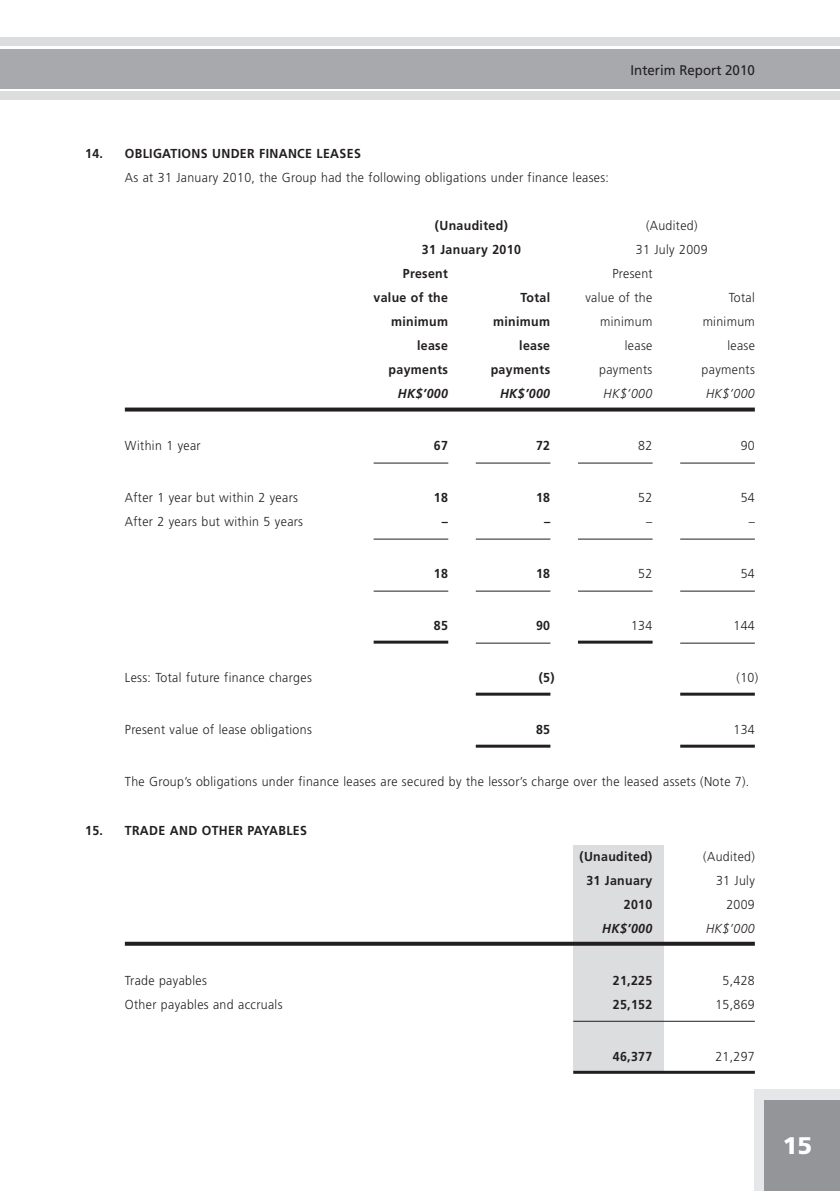
<style>
.page{position:relative;width:840px;height:1191px;background:#fff}
.page>*{position:absolute;margin:0;border:0;box-sizing:border-box;transform-origin:0 0}
.t1{font:900 24px "Frutiger LT Std";color:#fff}
.t2{font:14px "Frutiger LT Std";color:#231f20;scale:.95 1}
.t3{font:300 13px "Frutiger LT Std";letter-spacing:.03em;color:#231f20;scale:.95 1}
.t4{font:700 13px "Frutiger LT Std";letter-spacing:.03em;color:#231f20;scale:.95 1}
.t5{font:italic 700 13px "Frutiger LT Std";letter-spacing:.03em;color:#231f20;scale:.95 1}
.t6{font:italic 300 13px "Frutiger LT Std";letter-spacing:.03em;color:#231f20;scale:.95 1}
</style>
<div class="page">
<div style="left:754px;top:1089px;width:85px;height:101px;background:#e6e7e9"></div>
<div style="left:0;top:38px;width:839px;height:8px;background:#dcdddf"></div>
<div style="left:0;top:91px;width:839px;height:8px;background:#dcdddf"></div>
<div style="left:764px;top:1100px;width:75px;height:90px;background:#939598"></div>
<div style="left:0;top:49px;width:839px;height:39px;background:#a8a9ad"></div>
<svg style="left:125px;top:407px;width:629px;height:4px;background:#413d3e"></svg>
<hr style="left:373px;top:462px;width:75px;height:1px;background:#231f20">
<hr style="left:475px;top:462px;width:75px;height:1px;background:#231f20">
<hr style="left:577px;top:462px;width:75px;height:1px;background:#231f20">
<hr style="left:679px;top:462px;width:75px;height:1px;background:#231f20">
<hr style="left:373px;top:538px;width:75px;height:1px;background:#231f20">
<hr style="left:475px;top:538px;width:75px;height:1px;background:#231f20">
<hr style="left:577px;top:538px;width:75px;height:1px;background:#231f20">
<hr style="left:679px;top:538px;width:75px;height:1px;background:#231f20">
<hr style="left:373px;top:590px;width:75px;height:1px;background:#231f20">
<hr style="left:475px;top:590px;width:75px;height:1px;background:#231f20">
<hr style="left:577px;top:590px;width:75px;height:1px;background:#231f20">
<hr style="left:679px;top:590px;width:75px;height:1px;background:#231f20">
<hr style="left:373px;top:640px;width:75px;height:3px;background:#231f20">
<hr style="left:475px;top:642px;width:75px;height:1px;background:#231f20">
<hr style="left:577px;top:640px;width:75px;height:3px;background:#231f20">
<hr style="left:679px;top:642px;width:75px;height:1px;background:#231f20">
<hr style="left:475px;top:692px;width:75px;height:3px;background:#231f20">
<hr style="left:679px;top:692px;width:75px;height:3px;background:#231f20">
<hr style="left:475px;top:744px;width:75px;height:3px;background:#231f20">
<hr style="left:679px;top:744px;width:75px;height:3px;background:#231f20">
<div style="left:573px;top:845px;width:90px;height:227px;background:#dcdddf"></div>
<svg style="left:125px;top:941px;width:629px;height:4px;background:#4b4848"></svg>
<hr style="left:573px;top:1020px;width:181px;height:1px;background:#231f20">
<hr style="left:573px;top:1070px;width:181px;height:3px;background:#231f20">
<p class="t2" style="left:630px;top:62px;width:132px">Interim Report 2010</p>
<p class="t4" style="left:85px;top:146px;width:291px">14. OBLIGATIONS UNDER FINANCE LEASES</p>
<p class="t3" style="left:125px;top:170px;width:511px">As at 31 January 2010, the Group had the following obligations under finance leases:</p>
<p class="t4" style="left:435px;top:218px;width:78px">(Unaudited)</p>
<p class="t3" style="left:645px;top:218px;width:56px">(Audited)</p>
<p class="t4" style="left:421px;top:242px;width:106px">31 January 2010</p>
<p class="t3" style="left:635px;top:242px;width:77px">31 July 2009</p>
<p class="t4" style="left:402px;top:266px;width:49px">Present</p>
<p class="t3" style="left:612px;top:266px;width:44px">Present</p>
<p class="t4" style="left:373px;top:290px;width:80px">value of the</p>
<p class="t4" style="left:520px;top:290px;width:33px">Total</p>
<p class="t3" style="left:585px;top:290px;width:72px">value of the</p>
<p class="t3" style="left:728px;top:290px;width:29px">Total</p>
<p class="t4" style="left:391px;top:314px;width:61px">minimum</p>
<p class="t4" style="left:493px;top:314px;width:61px">minimum</p>
<p class="t3" style="left:599px;top:314px;width:56px">minimum</p>
<p class="t3" style="left:702px;top:314px;width:56px">minimum</p>
<p class="t4" style="left:417px;top:338px;width:34px">lease</p>
<p class="t4" style="left:519px;top:338px;width:34px">lease</p>
<p class="t3" style="left:624px;top:338px;width:30px">lease</p>
<p class="t3" style="left:727px;top:338px;width:30px">lease</p>
<p class="t4" style="left:388px;top:362px;width:64px">payments</p>
<p class="t4" style="left:490px;top:362px;width:64px">payments</p>
<p class="t3" style="left:598px;top:362px;width:57px">payments</p>
<p class="t3" style="left:701px;top:362px;width:57px">payments</p>
<p class="t5" style="left:397px;top:386px;width:54px">HK$’000</p>
<p class="t5" style="left:499px;top:386px;width:54px">HK$’000</p>
<p class="t6" style="left:603px;top:386px;width:53px">HK$’000</p>
<p class="t6" style="left:705px;top:386px;width:53px">HK$’000</p>
<p class="t3" style="left:125px;top:438px;width:81px">Within 1 year</p>
<p class="t4" style="left:433px;top:438px;width:16px">67</p>
<p class="t4" style="left:536px;top:438px;width:16px">72</p>
<p class="t3" style="left:638px;top:438px;width:16px">82</p>
<p class="t3" style="left:740px;top:438px;width:16px">90</p>
<p class="t3" style="left:125px;top:490px;width:184px">After 1 year but within 2 years</p>
<p class="t4" style="left:433px;top:490px;width:16px">18</p>
<p class="t4" style="left:536px;top:490px;width:16px">18</p>
<p class="t3" style="left:638px;top:490px;width:16px">52</p>
<p class="t3" style="left:740px;top:490px;width:16px">54</p>
<p class="t3" style="left:125px;top:514px;width:189px">After 2 years but within 5 years</p>
<p class="t4" style="left:441px;top:514px;width:8px">–</p>
<p class="t4" style="left:543px;top:514px;width:8px">–</p>
<p class="t3" style="left:645px;top:514px;width:8px">–</p>
<p class="t3" style="left:748px;top:514px;width:8px">–</p>
<p class="t4" style="left:433px;top:566px;width:16px">18</p>
<p class="t4" style="left:536px;top:566px;width:16px">18</p>
<p class="t3" style="left:638px;top:566px;width:16px">52</p>
<p class="t3" style="left:740px;top:566px;width:16px">54</p>
<p class="t4" style="left:433px;top:618px;width:16px">85</p>
<p class="t4" style="left:536px;top:618px;width:16px">90</p>
<p class="t3" style="left:630px;top:618px;width:24px">134</p>
<p class="t3" style="left:733px;top:618px;width:24px">144</p>
<p class="t3" style="left:125px;top:670px;width:198px">Less: Total future finance charges</p>
<p class="t4" style="left:538px;top:670px;width:18px">(5)</p>
<p class="t3" style="left:736px;top:670px;width:24px">(10)</p>
<p class="t3" style="left:125px;top:722px;width:198px">Present value of lease obligations</p>
<p class="t4" style="left:536px;top:722px;width:16px">85</p>
<p class="t3" style="left:733px;top:722px;width:24px">134</p>
<p class="t3" style="left:125px;top:774px;width:658px">The Group’s obligations under finance leases are secured by the lessor’s charge over the leased assets (Note 7).</p>
<p class="t4" style="left:85px;top:822px;width:235px">15. TRADE AND OTHER PAYABLES</p>
<p class="t4" style="left:579px;top:848px;width:78px">(Unaudited)</p>
<p class="t3" style="left:703px;top:848px;width:56px">(Audited)</p>
<p class="t4" style="left:586px;top:872px;width:71px">31 January</p>
<p class="t3" style="left:715px;top:872px;width:42px">31 July</p>
<p class="t4" style="left:623px;top:896px;width:31px">2010</p>
<p class="t3" style="left:726px;top:896px;width:31px">2009</p>
<p class="t5" style="left:602px;top:920px;width:54px">HK$’000</p>
<p class="t6" style="left:705px;top:920px;width:53px">HK$’000</p>
<p class="t3" style="left:125px;top:972px;width:88px">Trade payables</p>
<p class="t4" style="left:612px;top:972px;width:43px">21,225</p>
<p class="t3" style="left:722px;top:972px;width:35px">5,428</p>
<p class="t3" style="left:125px;top:996px;width:167px">Other payables and accruals</p>
<p class="t4" style="left:612px;top:996px;width:43px">25,152</p>
<p class="t3" style="left:715px;top:996px;width:43px">15,869</p>
<p class="t4" style="left:612px;top:1048px;width:43px">46,377</p>
<p class="t3" style="left:715px;top:1048px;width:43px">21,297</p>
<h1 class="t1" style="left:782px;top:1131px;width:31px">15</h1>
</div>
